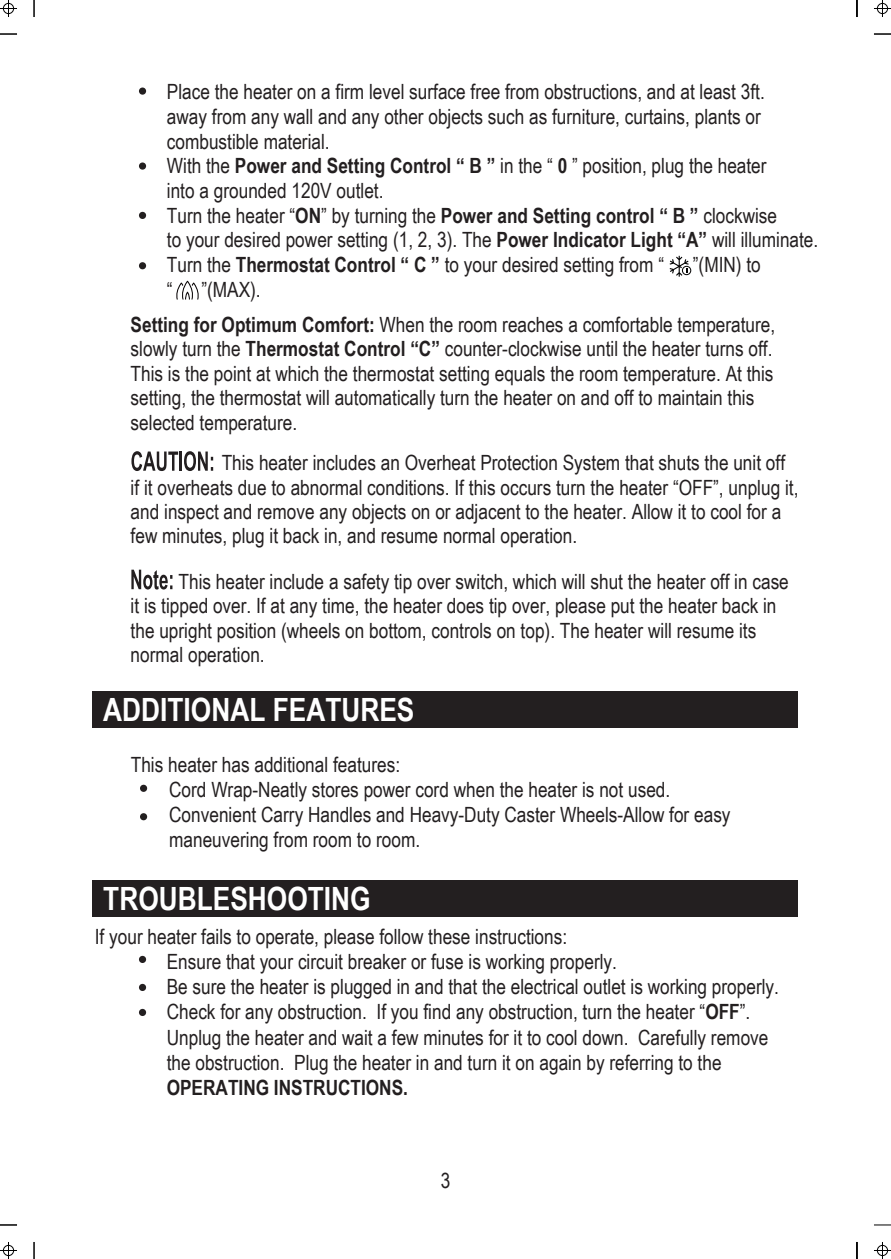
<style>
.page{position:relative;width:891px;height:1259px;background:#fff}
.page>*{position:absolute;margin:0;border:0;box-sizing:border-box;transform-origin:0 0}
.t1{font:700 32px "Arial Narrow";color:#fff}
.t2{font:21px/24.4px "Arial Narrow";color:#231f20}
.t3{font:700 21px "Arial Narrow";color:#231f20}
.s1{font-weight:700}
</style>
<div class="page">
<div style="left:92px;top:691px;width:706px;height:37px;background:#231f20"></div>
<div style="left:92px;top:879px;width:706px;height:37px;background:#231f20"></div>
<svg style="left:139px;top:87px;width:7px;height:8px"></svg>
<svg style="left:139px;top:162px;width:7px;height:8px"></svg>
<svg style="left:139px;top:212px;width:7px;height:7px"></svg>
<svg style="left:139px;top:262px;width:7px;height:7px"></svg>
<svg style="left:140px;top:784px;width:7px;height:8px"></svg>
<svg style="left:140px;top:813px;width:7px;height:7px"></svg>
<svg style="left:139px;top:956px;width:7px;height:7px"></svg>
<svg style="left:139px;top:984px;width:7px;height:7px"></svg>
<svg style="left:139px;top:1009px;width:7px;height:7px"></svg>
<svg style="left:0;top:34px;width:17px;height:1px"></svg>
<svg style="left:0;top:1224px;width:17px;height:1px"></svg>
<svg style="left:34px;top:0;width:1px;height:17px"></svg>
<svg style="left:856px;top:0;width:1px;height:17px"></svg>
<svg style="left:34px;top:1242px;width:1px;height:17px"></svg>
<svg style="left:856px;top:1242px;width:1px;height:17px"></svg>
<svg style="left:874px;top:34px;width:16px;height:1px"></svg>
<svg style="left:874px;top:1224px;width:16px;height:1px"></svg>
<svg style="left:874px;top:0;width:16px;height:17px"></svg>
<div style="left:876px;top:3px;width:11px;height:11px;border:1px solid #000;border-radius:50%"></div>
<svg style="left:874px;top:1242px;width:16px;height:17px"></svg>
<div style="left:876px;top:1245px;width:11px;height:10px;border:1px solid #000;border-radius:50%"></div>
<svg style="left:0;top:0;width:17px;height:17px"></svg>
<div style="left:3px;top:3px;width:11px;height:11px;border:1px solid #000;border-radius:50%"></div>
<svg style="left:0;top:1242px;width:17px;height:17px"></svg>
<div style="left:3px;top:1245px;width:11px;height:10px;border:1px solid #000;border-radius:50%"></div>
<svg style="left:131px;top:451px;width:47px;height:20px"></svg>
<hr style="left:179px;top:451px;width:3px;height:20px;background:#231f20">
<svg style="left:184px;top:451px;width:29px;height:20px"></svg>
<svg style="left:131px;top:569px;width:41px;height:20px"></svg>
<svg style="left:176px;top:281px;width:23px;height:18px"></svg>
<svg style="left:669px;top:256px;width:22px;height:21px"></svg>
<p class="t2" style="left:167px;top:79px;width:652px">Place the heater on a firm level surface free from obstructions, and at least 3ft.<br>away from any wall and any other objects such as furniture, curtains, plants or combustible material.<br>With the <span class="s1">Power and Setting Control “ B ”</span> in the “ <span class="s1">0</span> ” position, plug the heater<br>into a grounded 120V outlet.<br>Turn the heater “<span class="s1">ON</span>” by turning the <span class="s1">Power and Setting control “ B ”</span> clockwise<br>to your desired power setting (1, 2, 3). The <span class="s1">Power Indicator Light “A”</span> will illuminate.<br>Turn the <span class="s1">Thermostat Control “ C ”</span> to your desired setting from “</p>
<p class="t2" style="left:692px;top:252px;width:69px">”(MIN) to</p>
<p class="t2" style="left:131px;top:271px;width:646px;line-height:35.4px;text-indent:71px">”(MAX).<br><span class="s1">Setting for Optimum Comfort:</span> When the room reaches a comfortable temperature,</p>
<p class="t2" style="left:131px;top:336px;width:644px">slowly turn the <span class="s1">Thermostat Control “C”</span> counter-clockwise until the heater turns off.<br>This is the point at which the thermostat setting equals the room temperature. At this setting, the thermostat will automatically turn the heater on and off to maintain this selected temperature.</p>
<p class="t2" style="left:131px;top:450px;width:669px;text-indent:91px">This heater includes an Overheat Protection System that shuts the unit off if it overheats due to abnormal conditions. If this occurs turn the heater “OFF”, unplug it, and inspect and remove any objects on or adjacent to the heater. Allow it to cool for a few minutes, plug it back in, and resume normal operation.</p>
<p class="t2" style="left:131px;top:568px;width:659px;text-indent:48px">This heater include a safety tip over switch, which will shut the heater off in case it is tipped over. If at any time, the heater does tip over, please put the heater back in the upright position (wheels on bottom, controls on top). The heater will resume its normal operation.</p>
<p class="t2" style="left:167px;top:276px;width:7px">“</p>
<h1 class="t1" style="left:103px;top:686px;width:312px">ADDITIONAL FEATURES</h1>
<p class="t2" style="left:169px;top:751px;width:562px;line-height:25.2px;text-indent:-38px">This heater has additional features:<br>Cord Wrap-Neatly stores power cord when the heater is not used.<br>Convenient Carry Handles and Heavy-Duty Caster Wheels-Allow for easy maneuvering from room to room.</p>
<h1 class="t1" style="left:103px;top:874px;width:269px">TROUBLESHOOTING</h1>
<p class="t2" style="left:167px;top:923px;width:613px;line-height:25.2px;text-indent:-72px">If your heater fails to operate, please follow these instructions:<br>Ensure that your circuit breaker or fuse is working properly.<br>Be sure the heater is plugged in and that the electrical outlet is working properly.<br>Check for any obstruction. If you find any obstruction, turn the heater “<span class="s1">OFF</span>”.<br>Unplug the heater and wait a few minutes for it to cool down. Carefully remove the obstruction. Plug the heater in and turn it on again by referring to the</p>
<p class="t3" style="left:167px;top:1071px;width:243px">OPERATING INSTRUCTIONS.</p>
<p class="t2" style="left:440px;top:1168px;width:11px">3</p>
</div>
